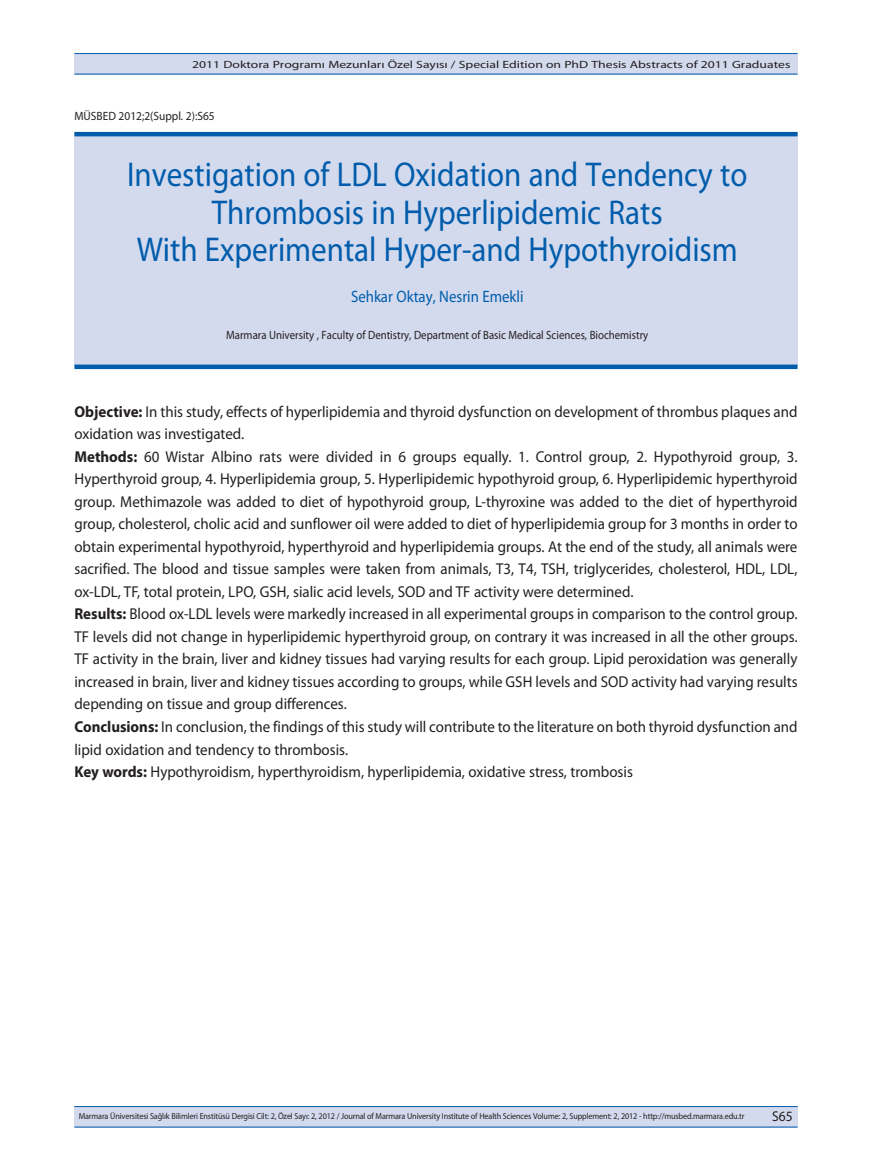
<style>
.page{position:relative;width:872px;height:1170px;background:#fff}
.page>*{position:absolute;margin:0;border:0;box-sizing:border-box;transform-origin:0 0}
.t1{font:34.5px/37.5px "Myriad Pro";color:#015dab;text-align:center;scale:.9 1}
.Yazarlar{font:16.5px "Myriad Pro";color:#015dab;scale:.9 1}
.key_words{font:15.75px/22.5px "Myriad Pro";color:#231f20;scale:.95 1}
.t2{font:14.25px "Myriad Pro";color:#231f20;scale:.95 1}
.t3{font:12px "Myriad Pro";color:#231f20;scale:.9 1}
.t4{font:12px "Myriad Pro";color:#231f20;scale:.95 1}
.t5{font:10.5px "Myriad Pro";color:#231f20;scale:1.3 1}
.t6{font:8.7px "Myriad Pro";letter-spacing:-.015em;color:#231f20;scale:.94 1}
.s1{font-weight:700}
</style>
<div class="page">
<div style="left:74px;top:53px;width:723px;height:21px;background:#d3daee"></div>
<hr style="left:74px;top:74px;width:723px;height:1px;background:#015dab">
<hr style="left:74px;top:53px;width:723px;height:1px;background:#015dab">
<div style="left:74px;top:1106px;width:723px;height:21px;background:#d3daee"></div>
<hr style="left:74px;top:1126px;width:723px;height:1px;background:#015dab">
<hr style="left:74px;top:1106px;width:723px;height:1px;background:#015dab">
<div style="left:74px;top:132px;width:723px;height:234px;background:#d3daee"></div>
<div style="left:74px;top:364px;width:723px;height:5px;background:#015dab"></div>
<hr style="left:74px;top:132px;width:723px;height:4px;background:#015dab">
<p class="t5" style="left:192px;top:58px;width:462px">2011 Doktora Programı Mezunları Özel Sayısı / Special Edition on PhD Thesis Abstracts of 2011 Graduates</p>
<p class="t4" style="left:74px;top:108px;width:149px">MÜSBED 2012;2(Suppl. 2):S65</p>
<p class="t1" style="left:127px;top:155px;width:690px">Investigation of LDL Oxidation and Tendency to<br>Thrombosis in Hyperlipidemic Rats</p>
<p class="t1" style="left:137px;top:230px;width:669px">With Experimental Hyper-and Hypothyroidism</p>
<p class="Yazarlar" style="left:351px;top:286px;width:193px">Sehkar Oktay, Nesrin Emekli</p>
<p class="t3" style="left:226px;top:328px;width:470px">Marmara University , Faculty of Dentistry, Department of Basic Medical Sciences, Biochemistry</p>
<p class="key_words" style="left:74px;top:400px;width:762px"><span class="s1">Objective:</span> In this study, effects of hyperlipidemia and thyroid dysfunction on development of thrombus plaques and oxidation was investigated.</p>
<p class="key_words" style="left:74px;top:445px;width:762px;text-align:justify"><span class="s1">Methods:</span> 60 Wistar Albino rats were divided in 6 groups equally. 1. Control group, 2. Hypothyroid group, 3.<br>Hyperthyroid group, 4. Hyperlipidemia group, 5. Hyperlipidemic hypothyroid group, 6. Hyperlipidemic hyperthyroid group. Methimazole was added to diet of hypothyroid group, L-thyroxine was added to the diet of hyperthyroid group, cholesterol, cholic acid and sunflower oil were added to diet of hyperlipidemia group for 3 months in order to obtain experimental hypothyroid, hyperthyroid and hyperlipidemia groups. At the end of the study, all animals were sacrified. The blood and tissue samples were taken from animals, T3, T4, TSH, triglycerides, cholesterol, HDL, LDL, ox-LDL, TF, total protein, LPO, GSH, sialic acid levels, SOD and TF activity were determined.</p>
<p class="key_words" style="left:74px;top:602px;width:762px;text-align:justify"><span class="s1">Results:</span> Blood ox-LDL levels were markedly increased in all experimental groups in comparison to the control group.<br>TF levels did not change in hyperlipidemic hyperthyroid group, on contrary it was increased in all the other groups.<br>TF activity in the brain, liver and kidney tissues had varying results for each group. Lipid peroxidation was generally increased in brain, liver and kidney tissues according to groups, while GSH levels and SOD activity had varying results depending on tissue and group differences.</p>
<p class="key_words" style="left:74px;top:715px;width:762px"><span class="s1">Conclusions:</span> In conclusion, the findings of this study will contribute to the literature on both thyroid dysfunction and lipid oxidation and tendency to thrombosis.</p>
<p class="key_words" style="left:74px;top:760px;width:589px"><span class="s1">Key words:</span> Hypothyroidism, hyperthyroidism, hyperlipidemia, oxidative stress, trombosis</p>
<p class="t6" style="left:79px;top:1110px;width:709px">Marmara Üniversitesi Sağlık Bilimleri Enstitüsü Dergisi Cilt: 2, Özel Sayı: 2, 2012 / Journal of Marmara University Institute of Health Sciences Volume: 2, Supplement: 2, 2012 - http://musbed.marmara.edu.tr</p>
<p class="t2" style="left:772px;top:1107px;width:23px">S65</p>
</div>
